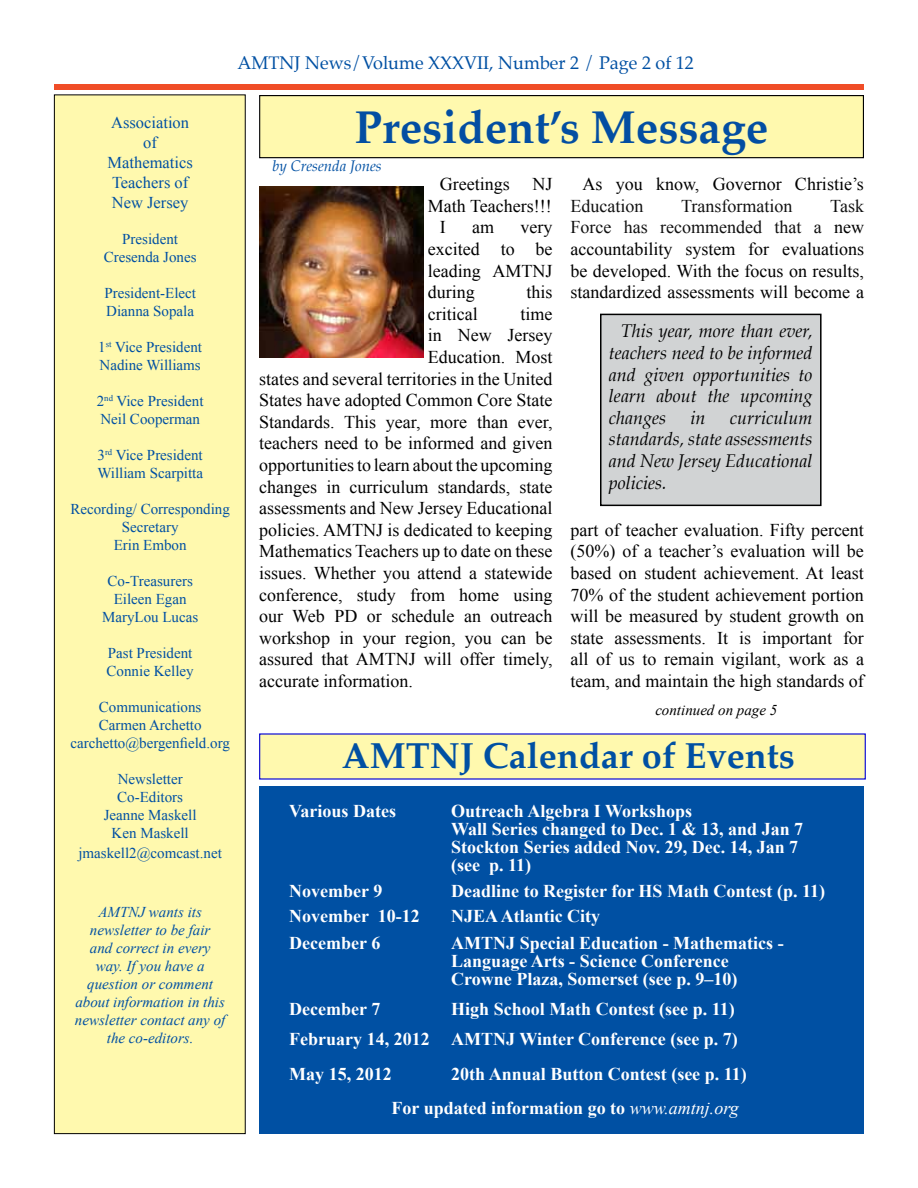
<style>
.page{position:relative;width:918px;height:1188px;background:#fff}
.page>*{position:absolute;margin:0;border:0;box-sizing:border-box;transform-origin:0 0}
.t1{font:700 45.9px "Palatino";color:#034ea2}
.t2{font:700 36px "Palatino";color:#0050a3}
.t3{font:18px/21.6px "Times New Roman";color:#000;text-align:justify}
.t4{font:700 18px/18px "Times New Roman";color:#fff}
.t5{font:italic 18px/21.6px "Palatino";color:#000;text-align:justify}
.t6{font:18px "Palatino";color:#0050a3}
.t7{font:18px "Times New Roman";color:#111}
.t8{font:16.5px/19.8px "Times New Roman";color:#0050a3;text-align:center}
.t9{font:15px/18px "Times New Roman";color:#0050a3;text-align:center}
.t10{font:italic 15px/18px "Times New Roman";color:#0050a3;text-align:center}
.t11{font:italic 15px "Times New Roman";color:#000}
.t12{font:italic 15px "Palatino";color:#0050a3}
.s1{color:#111}
.s2{font-weight:400;font-style:italic}
</style>
<div class="page">
<div style="left:54px;top:95px;width:191px;height:1039px;background:#fff9ae"></div>
<div style="left:54px;top:94px;width:192px;height:1040px;border:1px solid #000"></div>
<div style="left:259px;top:787px;width:605px;height:347px;background:#0050a3"></div>
<div style="left:54px;top:84px;width:810px;height:6px;background:#f04d27"></div>
<div style="left:260px;top:96px;width:603px;height:62px;background:#fff9ae"></div>
<div style="left:259px;top:95px;width:605px;height:63px;border:1px solid #000"></div>
<img style="left:259px;top:187px;width:164px;height:170px">
<div style="left:260px;top:734px;width:605px;height:45px;background:#fff9ae"></div>
<div style="left:600px;top:313px;width:222px;height:194px;background:#d1d3d4"></div>
<p class="t6" style="left:238px;top:48px;width:458px">AMTNJ News/Volume XXXVII, Number 2 / Page 2 of 12</p>
<p class="t8" style="left:108px;top:113px;width:87px">Association of<br>Mathematics<br>Teachers of<br>New Jersey</p>
<p class="t9" style="left:104px;top:229px;width:94px">President<br>Cresenda Jones</p>
<p class="t9" style="left:104px;top:283px;width:93px;text-align:left">President-Elect<br>Dianna Sopala</p>
<p class="t9" style="left:98px;top:337px;width:105px;text-align:left">1<sup>st</sup> Vice President<br>Nadine Williams</p>
<p class="t9" style="left:97px;top:391px;width:108px;text-align:left">2<sup>nd</sup> Vice President<br>Neil Cooperman</p>
<p class="t9" style="left:97px;top:445px;width:107px;text-align:left">3<sup>rd</sup> Vice President<br>William Scarpitta</p>
<p class="t9" style="left:70px;top:499px;width:161px">Recording/ Corresponding<br>Secretary<br>Erin Embon</p>
<p class="t9" style="left:102px;top:571px;width:98px">Co-Treasurers<br>Eileen Egan<br>MaryLou Lucas</p>
<p class="t9" style="left:107px;top:643px;width:89px;text-align:left">Past President<br>Connie Kelley</p>
<p class="t9" style="left:70px;top:697px;width:161px">Communications<br>Carmen Archetto carchetto@bergenfield.org</p>
<p class="t9" style="left:104px;top:769px;width:94px">Newsletter<br>Co-Editors<br>Jeanne Maskell<br>Ken Maskell</p>
<p class="t9" style="left:78px;top:844px;width:145px">jmaskell2@comcast.net</p>
<p class="t10" style="left:75px;top:903px;width:152px">AMTNJ wants its newsletter to be fair<br>and correct in every way. If you have a question or comment about information in this newsletter contact any of the co-editors.</p>
<h1 class="t1" style="left:355px;top:88px;width:415px">President’s Message</h1>
<p class="t12" style="left:273px;top:154px;width:111px">by Cresenda Jones</p>
<p class="t3" style="left:440px;top:173px;width:71px">Greetings</p>
<p class="t3" style="left:533px;top:173px;width:21px">NJ</p>
<p class="t3" style="left:428px;top:195px;width:125px">Math Teachers!!!</p>
<p class="t3" style="left:440px;top:216px;width:7px">I</p>
<p class="t3" style="left:472px;top:216px;width:23px">am</p>
<p class="t3" style="left:428px;top:216px;width:126px;text-indent:93px">very excited to be leading AMTNJ during</p>
<p class="t3" style="left:527px;top:281px;width:28px">this</p>
<p class="t3" style="left:428px;top:303px;width:51px">critical</p>
<p class="t3" style="left:521px;top:303px;width:34px">time</p>
<p class="t3" style="left:428px;top:324px;width:126px">in New Jersey</p>
<p class="t3" style="left:428px;top:346px;width:126px">Education. Most</p>
<p class="t3" style="left:259px;top:367px;width:295px">states and several territories in the United</p>
<p class="t3" style="left:259px;top:389px;width:295px">States have adopted Common Core State</p>
<p class="t3" style="left:259px;top:411px;width:295px">Standards. This year, more than ever,</p>
<p class="t3" style="left:259px;top:432px;width:295px">teachers need to be informed and given</p>
<p class="t3" style="left:259px;top:454px;width:295px">opportunities to learn about the upcoming</p>
<p class="t3" style="left:259px;top:475px;width:295px">changes in curriculum standards, state</p>
<p class="t3" style="left:259px;top:497px;width:295px">assessments and New Jersey Educational</p>
<p class="t3" style="left:259px;top:519px;width:295px">policies. AMTNJ is dedicated to keeping</p>
<p class="t3" style="left:259px;top:540px;width:295px">Mathematics Teachers up to date on these</p>
<p class="t3" style="left:259px;top:562px;width:295px">issues. Whether you attend a statewide</p>
<p class="t3" style="left:259px;top:583px;width:295px">conference, study from home using</p>
<p class="t3" style="left:259px;top:605px;width:295px">our Web PD or schedule an outreach</p>
<p class="t3" style="left:259px;top:627px;width:295px">workshop in your region, you can be</p>
<p class="t3" style="left:259px;top:648px;width:295px">assured that AMTNJ will offer timely,</p>
<p class="t3" style="left:259px;top:670px;width:155px">accurate information.</p>
<p class="t3" style="left:583px;top:173px;width:283px">As you know, Governor Christie’s</p>
<p class="t7" style="left:571px;top:194px;width:74px">Education</p>
<p class="t7" style="left:681px;top:194px;width:113px">Transformation</p>
<p class="t3" style="left:571px;top:195px;width:295px;text-indent:260px"><span class="s1">Task Force has recommended that a</span> new accountability system for evaluations be developed. With the focus on results, standardized assessments will become a</p>
<p class="t5" style="left:609px;top:321px;width:205px;text-indent:12px">This year, more than ever, teachers need to be informed and given opportunities to learn about the upcoming changes</p>
<p class="t5" style="left:609px;top:407px;width:205px;text-indent:121px">curriculum standards, state assessments and New Jersey Educational policies.</p>
<p class="t5" style="left:691px;top:407px;width:17px">in</p>
<p class="t3" style="left:571px;top:519px;width:295px">part of teacher evaluation. Fifty percent (50%) of a teacher’s evaluation will be based on student achievement. At least 70% of the student achievement portion will be measured by student growth on state assessments. It is important for all of us to remain vigilant, work as a team, and maintain the high standards of</p>
<p class="t11" style="left:655px;top:700px;width:124px">continued on page 5</p>
<h2 class="t2" style="left:342px;top:725px;width:454px">AMTNJ Calendar of Events</h2>
<p class="t4" style="left:289px;top:802px;width:108px">Various Dates</p>
<p class="t4" style="left:451px;top:802px;width:354px">Outreach Algebra I Workshops<br>Wall Series changed to Dec. 1 &amp; 13, and Jan 7<br>Stockton Series added Nov. 29, Dec. 14, Jan 7 (see p. 11)</p>
<p class="t4" style="left:289px;top:881px;width:95px">November 9</p>
<p class="t4" style="left:451px;top:881px;width:375px">Deadline to Register for HS Math Contest (p. 11)</p>
<p class="t4" style="left:289px;top:907px;width:132px">November 10-12</p>
<p class="t4" style="left:451px;top:907px;width:151px">NJEA Atlantic City</p>
<p class="t4" style="left:289px;top:934px;width:93px">December 6</p>
<p class="t4" style="left:451px;top:934px;width:334px">AMTNJ Special Education - Mathematics -<br>Language Arts - Science Conference<br>Crowne Plaza, Somerset (see p. 9–10)</p>
<p class="t4" style="left:289px;top:1000px;width:93px">December 7</p>
<p class="t4" style="left:289px;top:994px;width:450px;line-height:30px;text-align:right">High School Math Contest (see p. 11)<br>February 14, 2012 AMTNJ Winter Conference (see p. 7)</p>
<p class="t4" style="left:289px;top:1064px;width:104px">May 15, 2012</p>
<p class="t4" style="left:392px;top:1056px;width:357px;line-height:34.5px;text-indent:60px">20th Annual Button Contest (see p. 11)<br>For updated information go to <span class="s2">www.amtnj.org</span></p>
</div>
